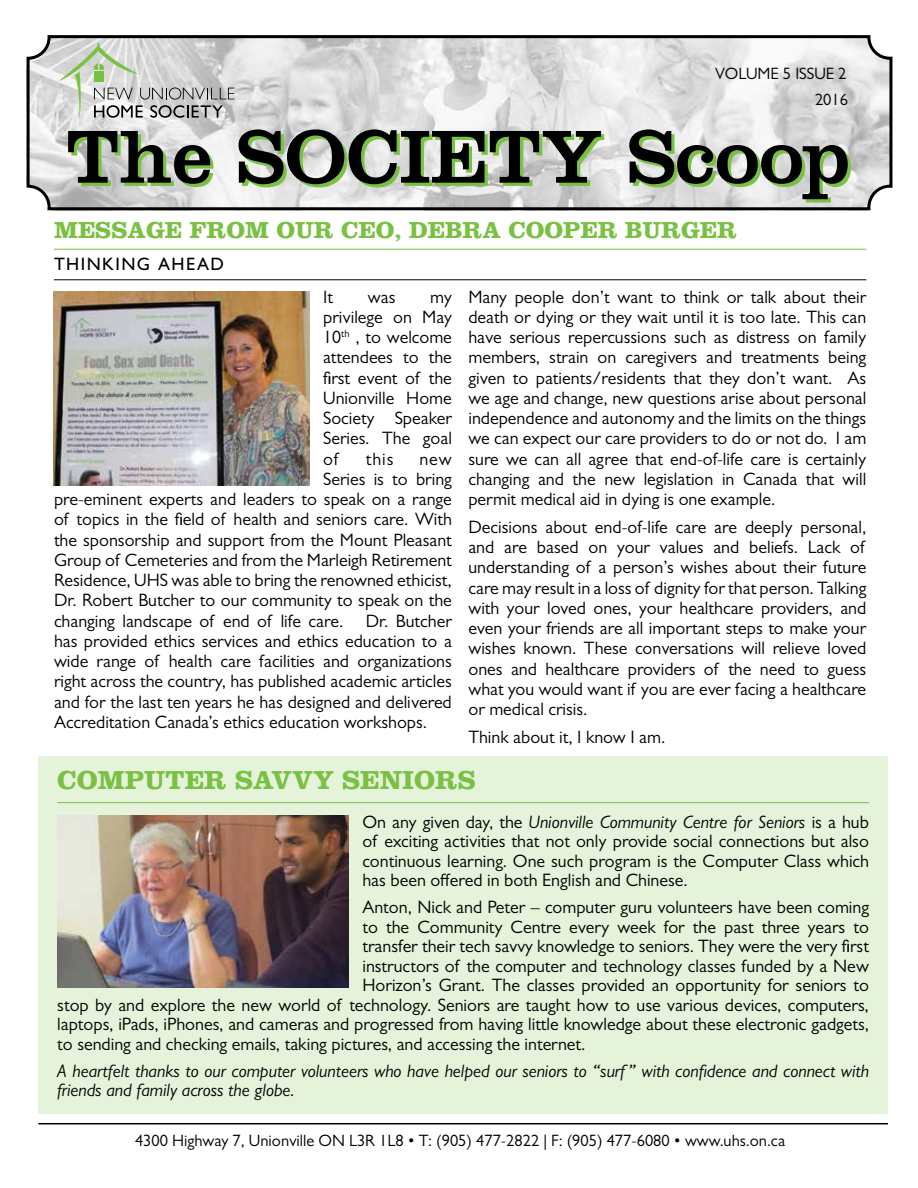
<style>
.page{position:relative;width:918px;height:1188px;background:#fff}
.page>*{position:absolute;margin:0;border:0;box-sizing:border-box;transform-origin:0 0}
.t1{font:700 27px "Clarendon LT Std";color:#7ac143}
.t2{font:700 24px "Clarendon LT Std";color:#7ac143}
.t3{font:18px/20.2px "Gill Sans MT Pro";color:#000;text-align:justify}
.t4{font:italic 18px/19.5px "Gill Sans MT Pro";color:#000}
.t5{font:500 18px "Gill Sans MT Pro";letter-spacing:.08em;color:#000}
.t6{font:16.5px "Gill Sans MT Pro";color:#000}
.s1{font-style:italic}
</style>
<div class="page">
<div style="left:38px;top:757px;width:850px;height:357px;background:#e4f3d9"></div>
<svg style="left:26px;top:35px;width:867px;height:176px"></svg>
<svg style="left:68px;top:131px;width:146px;height:56px"></svg>
<svg style="left:239px;top:129px;width:365px;height:59px"></svg>
<svg style="left:629px;top:129px;width:222px;height:73px"></svg>
<hr style="left:54px;top:249px;width:812px;height:1px;background:#7ac143">
<hr style="left:54px;top:279px;width:812px;height:1px;background:#000">
<img style="left:53px;top:291px;width:257px;height:195px">
<hr style="left:38px;top:1123px;width:850px;height:1px;background:#000">
<hr style="left:57px;top:802px;width:812px;height:1px;background:#7ac143">
<img style="left:57px;top:816px;width:292px;height:171px">
<p class="t6" style="left:715px;top:64px;width:133px">volume 5 issue 2</p>
<p class="t6" style="left:815px;top:90px;width:34px">2016</p>
<h2 class="t2" style="left:54px;top:216px;width:685px">MESSAGE FROM OUR CEO , DEBRA COOPER BURGER</h2>
<p class="t5" style="left:54px;top:254px;width:171px">THINKING AHEAD</p>
<p class="t3" style="left:323px;top:286px;width:11px">It</p>
<p class="t3" style="left:368px;top:286px;width:29px">was</p>
<p class="t3" style="left:468px;top:286px;width:399px">M any people don’t want to think or talk about their death or dying or they wait until it is too late. This can have serious repercussions such as distress on family members, strain on caregivers and treatments being given to patients/residents that they don’t want. As we age and change, new questions arise about personal independence and autonomy and the limits on the things we can expect our care providers to do or not do. I am sure we can all agree that end-of-life care is certainly changing and the new legislation in Canada that will permit medical aid in dying is one example.</p>
<p class="t3" style="left:468px;top:517px;width:399px">Decisions about end-of-life care are deeply personal, and are based on your values and beliefs. Lack of understanding of a person’s wishes about their future care may result in a loss of dignity for that person. Talking with your loved ones, your healthcare providers, and even your friends are all important steps to make your wishes known. These conversations will relieve loved ones and healthcare providers of the need to guess what you would want if you are ever facing a healthcare or medical crisis.</p>
<p class="t3" style="left:468px;top:727px;width:198px">Think about it, I know I am.</p>
<p class="t3" style="left:323px;top:286px;width:130px;text-indent:107px">my privilege on M ay 10<sup>th</sup> , to welcome attendees to the first event of the Unionville Home Society Speaker Series. The goal of</p>
<p class="t3" style="left:366px;top:448px;width:29px">this</p>
<p class="t3" style="left:419px;top:448px;width:34px">new</p>
<p class="t3" style="left:323px;top:469px;width:130px">Series is to bring</p>
<p class="t3" style="left:54px;top:489px;width:399px">pre-eminent experts and leaders to speak on a range</p>
<p class="t3" style="left:54px;top:509px;width:399px">of topics in the field of health and seniors care. With</p>
<p class="t3" style="left:54px;top:529px;width:399px">the sponsorship and support from the Mount Pleasant</p>
<p class="t3" style="left:54px;top:550px;width:399px">Group of Cemeteries and from the M arleigh Retirement</p>
<p class="t3" style="left:54px;top:570px;width:399px">Residence, UHS was able to bring the renowned ethicist,</p>
<p class="t3" style="left:54px;top:590px;width:399px">Dr. Robert Butcher to our community to speak on the</p>
<p class="t3" style="left:54px;top:610px;width:399px">changing landscape of end of life care. Dr. Butcher</p>
<p class="t3" style="left:54px;top:631px;width:399px">has provided ethics services and ethics education to a</p>
<p class="t3" style="left:54px;top:651px;width:399px">wide range of health care facilities and organizations</p>
<p class="t3" style="left:54px;top:671px;width:399px">right across the country, has published academic articles</p>
<p class="t3" style="left:54px;top:691px;width:399px">and for the last ten years he has designed and delivered</p>
<p class="t3" style="left:54px;top:712px;width:374px">Accreditation Canada’s ethics education workshops.</p>
<h1 class="t1" style="left:57px;top:763px;width:420px">COMPUTER SAVVY SENIORS</h1>
<p class="t3" style="left:362px;top:812px;width:508px;line-height:19.5px">On any given day, the <span class="s1">Unionville Community Centre for Seniors</span> is a hub of exciting activities that not only provide social connections but also continuous learning. One such program is the Computer Class which has been offered in both English and Chinese.</p>
<p class="t3" style="left:362px;top:897px;width:508px">Anton, Nick and Peter – computer guru volunteers have been coming</p>
<p class="t3" style="left:362px;top:916px;width:508px">to the Community Centre every week for the past three years to</p>
<p class="t3" style="left:362px;top:936px;width:508px">transfer their tech savvy knowledge to seniors. They were the very first</p>
<p class="t3" style="left:362px;top:955px;width:508px">instructors of the computer and technology classes funded by a New</p>
<p class="t3" style="left:362px;top:975px;width:508px">Horizon’s Grant. The classes provided an opportunity for seniors to</p>
<p class="t3" style="left:57px;top:994px;width:813px">stop by and explore the new world of technology. Seniors are taught how to use various devices, computers,</p>
<p class="t3" style="left:57px;top:1014px;width:813px">laptops, iPads, iPhones, and cameras and progressed from having little knowledge about these electronic gadgets,</p>
<p class="t3" style="left:57px;top:1033px;width:530px">to sending and checking emails, taking pictures, and accessing the internet.</p>
<p class="t4" style="left:57px;top:1061px;width:813px">A heartfelt thanks to our computer volunteers who have helped our seniors to “surf ” with confidence and connect with friends and family across the globe.</p>
<p class="t6" style="left:135px;top:1131px;width:652px">4300 Highway 7, Unionville ON L3R 1L8 • T: (905) 477-2822 | F: (905) 477-6080 • www.uhs.on.ca</p>
</div>
